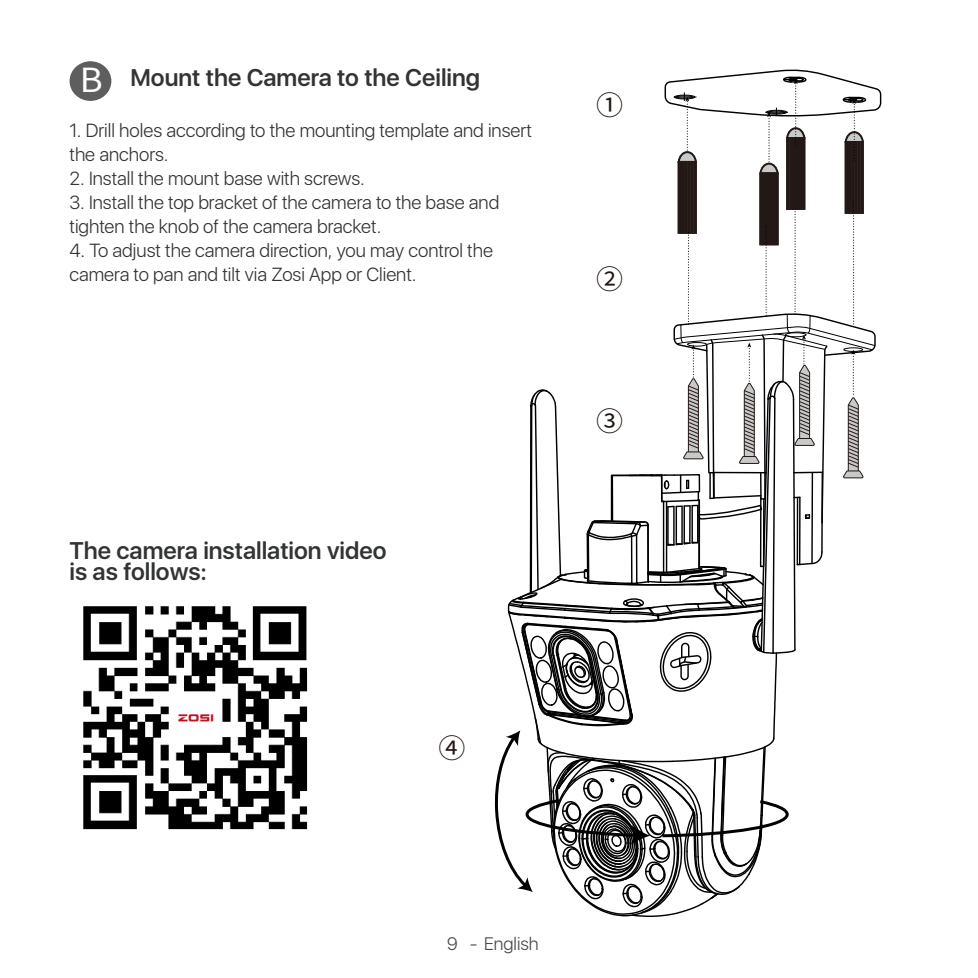
<style>
.page{position:relative;width:978px;height:978px;background:#fff}
.page>*{position:absolute;margin:0;border:0;box-sizing:border-box;transform-origin:0 0}
.t1{font:27px "Source Han Sans CN";color:#231815}
.t2{font:600 24px/21px "SFUI Display";color:#323333}
.t3{font:300 18.9px/24px "SFUI Display";color:#323333}
.t4{font:300 18px "SFUI Display";color:#4c4948}
.s1{font-family:"Source Han Sans CN";font-weight:400;font-size:33.3px;color:#fff}
</style>
<div class="page">
<div style="left:70px;top:61px;width:41px;height:40px;background:#5e5e5e;border-radius:50%"></div>
<img style="left:83px;top:606px;width:225px;height:224px">
<svg style="left:494px;top:69px;width:388px;height:848px"></svg>
<p class="t2" style="left:80px;top:69px;width:402px"><span class="s1">B</span> Mount the Camera to the Ceiling</p>
<p class="t3" style="left:69px;top:119px;width:464px">1. Drill holes according to the mounting template and insert the anchors.</p>
<p class="t3" style="left:69px;top:167px;width:297px">2. Install the mount base with screws.</p>
<p class="t3" style="left:69px;top:191px;width:431px">3. Install the top bracket of the camera to the base and tighten the knob of the camera bracket.</p>
<p class="t3" style="left:69px;top:239px;width:425px">4. To adjust the camera direction, you may control the camera to pan and tilt via Zosi App or Client.</p>
<p class="t2" style="left:69px;top:542px;width:319px">The camera installation video is as follows:</p>
<h1 class="t1" style="left:439px;top:733px;width:28px">④</h1>
<h1 class="t1" style="left:596px;top:90px;width:28px">①</h1>
<h1 class="t1" style="left:596px;top:264px;width:28px">②</h1>
<h1 class="t1" style="left:596px;top:406px;width:28px">③</h1>
<p class="t4" style="left:447px;top:932px;width:93px">9 - English</p>
</div>
